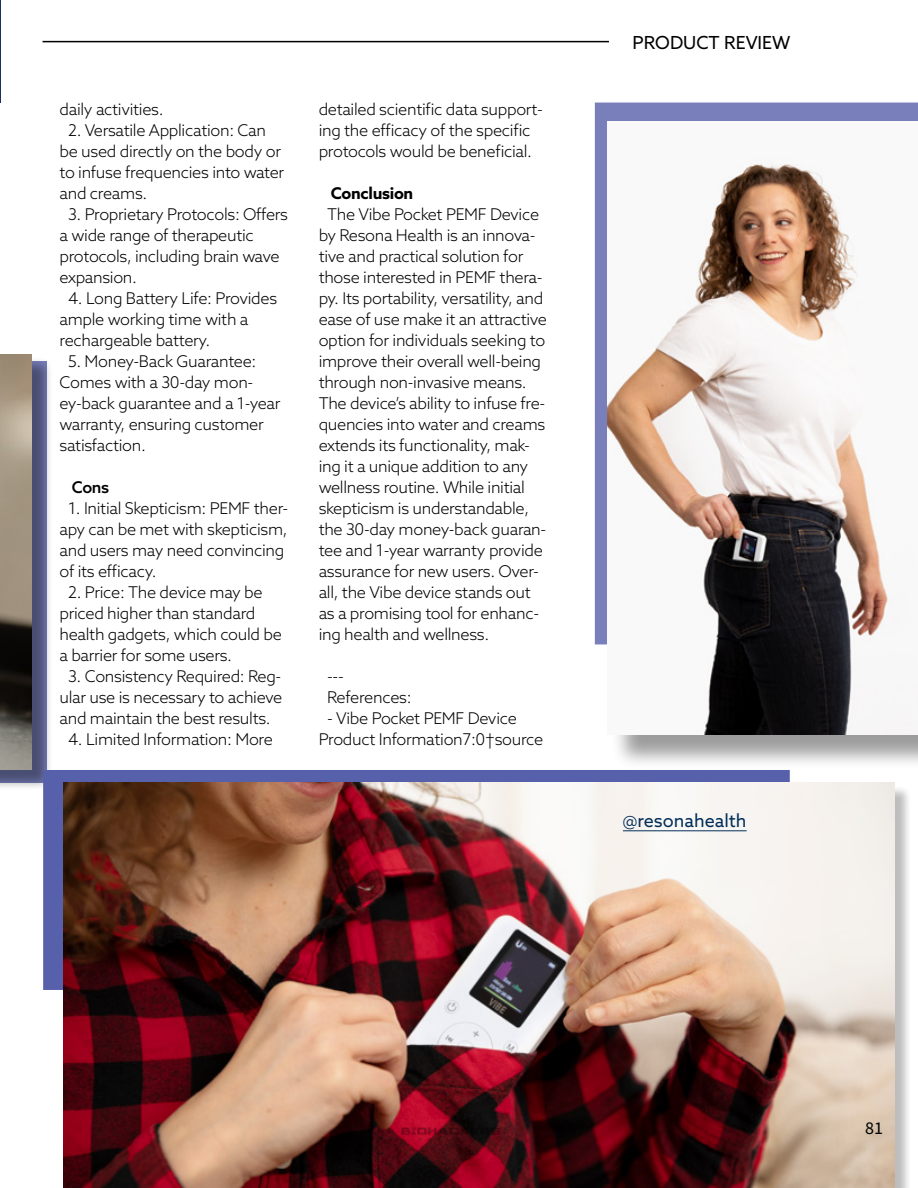
<style>
.page{position:relative;width:918px;height:1188px;background:#fff}
.page>*{position:absolute;margin:0;border:0;box-sizing:border-box;transform-origin:0 0}
.t1{font:18px "Azo Sans";color:#000}
.t2{font:18px "Azo Sans";color:#022f5b}
.t3{font:18px "Source Sans Pro";color:#000}
.t4{font:300 16.2px/21px "Azo Sans";letter-spacing:-.02em;color:#000}
.t5{font:700 16.2px "Azo Sans";letter-spacing:-.02em;color:#000}
.t6{font:500 16.2px "Azo Sans";color:#000}
</style>
<div class="page">
<hr style="left:0;top:0;width:1px;height:103px;background:#19315a">
<div style="left:0;top:357px;width:54px;height:433px;background:#000;opacity:.39"></div>
<img style="left:0;top:354px;width:32px;height:415px">
<hr style="left:43px;top:41px;width:566px;height:1px;background:#000">
<div style="left:43px;top:770px;width:747px;height:220px;background:#5760ab"></div>
<div style="left:65px;top:785px;width:846px;height:403px;background:#000;opacity:.26"></div>
<img style="left:63px;top:783px;width:831px;height:405px">
<hr style="left:623px;top:830px;width:124px;height:1px;background:#022f5b">
<div style="left:595px;top:103px;width:323px;height:541px;background:#787fbb"></div>
<div style="left:612px;top:125px;width:306px;height:645px;background:#000;opacity:.39"></div>
<img style="left:607px;top:121px;width:311px;height:613px">
<img style="left:399px;top:1122px;width:103px;height:25px">
<p class="t4" style="left:60px;top:99px;width:106px">daily activities.</p>
<p class="t4" style="left:60px;top:120px;width:226px;text-indent:9px">2. Versatile Application: Can be used directly on the body or to infuse frequencies into water and creams.</p>
<p class="t4" style="left:60px;top:204px;width:230px;text-indent:9px">3. Proprietary Protocols: Offers a wide range of therapeutic protocols, including brain wave expansion.</p>
<p class="t4" style="left:60px;top:288px;width:219px;text-indent:9px">4. Long Battery Life: Provides ample working time with a rechargeable battery.</p>
<p class="t4" style="left:60px;top:351px;width:222px;text-indent:9px">5. Money-Back Guarantee:<br>Comes with a 30-day mon&shy;ey-back guarantee and a 1-year warranty, ensuring customer satisfaction.</p>
<p class="t6" style="left:72px;top:477px;width:39px">Cons</p>
<p class="t4" style="left:60px;top:498px;width:230px;text-indent:9px">1. Initial Skepticism: PEMF ther&shy;apy can be met with skepticism, and users may need convincing of its efficacy.</p>
<p class="t4" style="left:60px;top:582px;width:224px;text-indent:9px">2. Price: The device may be priced higher than standard health gadgets, which could be a barrier for some users.</p>
<p class="t4" style="left:60px;top:666px;width:224px;text-align:justify;text-indent:9px">3. Consistency Required: Reg&shy;ular use is necessary to achieve and maintain the best results.</p>
<p class="t4" style="left:68px;top:729px;width:206px">4. Limited Information: More</p>
<p class="t4" style="left:319px;top:99px;width:226px">detailed scientific data support&shy;ing the efficacy of the specific protocols would be beneficial.</p>
<p class="t5" style="left:331px;top:183px;width:84px">Conclusion</p>
<p class="t4" style="left:319px;top:204px;width:230px;text-indent:9px">The Vibe Pocket PEMF Device by Resona Health is an innova&shy;tive and practical solution for those interested in PEMF thera&shy;py. Its portability, versatility, and ease of use make it an attractive option for individuals seeking to improve their overall well-being through non-invasive means.<br>The device’s ability to infuse fre&shy;quencies into water and creams extends its functionality, mak&shy;ing it a unique addition to any wellness routine. While initial skepticism is understandable, the 30-day money-back guaran&shy;tee and 1-year warranty provide assurance for new users. Over&shy;all, the Vibe device stands out as a promising tool for enhanc&shy;ing health and wellness.</p>
<p class="t4" style="left:327px;top:666px;width:86px">---<br>References:</p>
<p class="t4" style="left:319px;top:708px;width:226px;text-indent:9px">- Vibe Pocket PEMF Device<br>Product Information7:0†source</p>
<p class="t1" style="left:632px;top:31px;width:159px">PRODUCT REVIEW</p>
<p class="t2" style="left:623px;top:809px;width:125px">@resonahealth</p>
<p class="t3" style="left:865px;top:1116px;width:19px">81</p>
</div>
